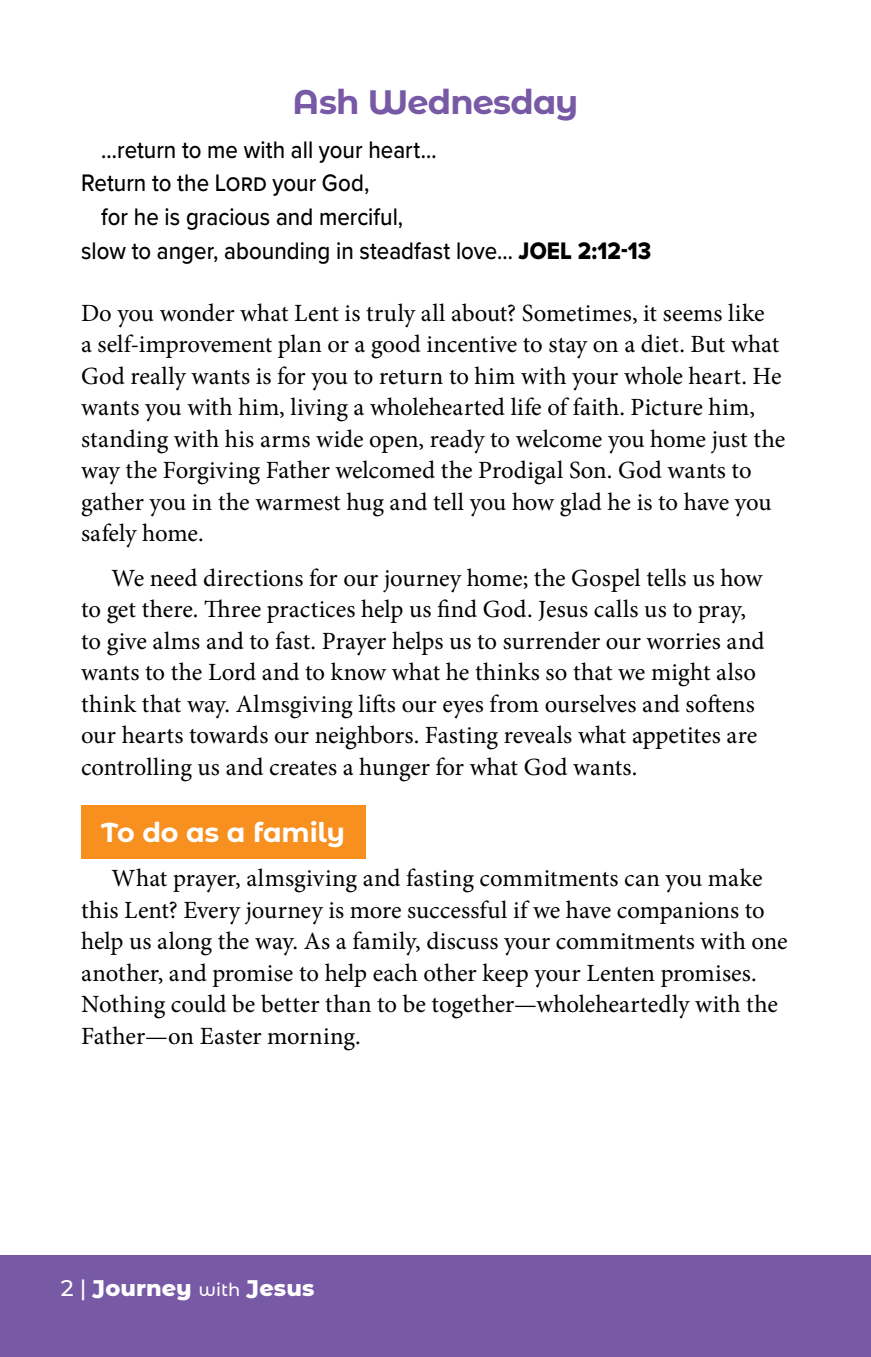
<style>
.page{position:relative;width:871px;height:1357px;background:#fff}
.page>*{position:absolute;margin:0;border:0;box-sizing:border-box;transform-origin:0 0}
.t1{font:700 33.75px "Montserrat Alternates";letter-spacing:-.025em;color:#7759a5}
.t2{font:700 27px "Montserrat Alternates";letter-spacing:-.01em;color:#fff}
.t3{font:24.75px/31.5px "Minion Pro";color:#000}
.t4{font:500 24.75px/33.8px "Proxima Nova";color:#000;scale:.9 1}
.t5{font:800 22.5px "Montserrat Alternates";letter-spacing:.005em;color:#fff}
.s1{font-family:"Proxima Nova Extrabld";font-weight:400}
.s2{font-weight:500}
.s3{font-weight:500;font-size:18px}
</style>
<div class="page">
<div style="left:0;top:1255px;width:871px;height:102px;background:#7759a5"></div>
<div style="left:81px;top:805px;width:284px;height:53px;background:#f7901e"></div>
<h1 class="t1" style="left:293px;top:77px;width:287px">Ash Wednesday</h1>
<p class="t4" style="left:81px;top:132px;width:396px;text-indent:20px">…return to me with all your heart…<br>Return to the Lord your God,</p>
<p class="t4" style="left:81px;top:199px;width:635px;text-indent:20px">for he is gracious and merciful,<br>slow to anger, abounding in steadfast love… <span class="s1">JOEL 2:12-13</span></p>
<p class="t3" style="left:81px;top:297px;width:705px">Do you wonder what Lent is truly all about? Sometimes, it seems like<br>a self-improvement plan or a good incentive to stay on a diet. But what God really wants is for you to return to him with your whole heart. He wants you with him, living a wholehearted life of faith. Picture him, standing with his arms wide open, ready to welcome you home just the way the Forgiving Father welcomed the Prodigal Son. God wants to gather you in the warmest hug and tell you how glad he is to have you safely home.</p>
<p class="t3" style="left:81px;top:562px;width:685px;text-indent:30px">We need directions for our journey home; the Gospel tells us how to get there. Three practices help us find God. Jesus calls us to pray, to give alms and to fast. Prayer helps us to surrender our worries and wants to the Lord and to know what he thinks so that we might also think that way. Almsgiving lifts our eyes from ourselves and softens our hearts towards our neighbors. Fasting reveals what appetites are controlling us and creates a hunger for what God wants.</p>
<p class="t2" style="left:101px;top:813px;width:245px">To do as a family</p>
<p class="t3" style="left:81px;top:863px;width:708px;text-indent:30px">What prayer, almsgiving and fasting commitments can you make this Lent? Every journey is more successful if we have companions to help us along the way. As a family, discuss your commitments with one another, and promise to help each other keep your Lenten promises.<br>Nothing could be better than to be together—wholeheartedly with the Father—on Easter morning.</p>
<p class="t5" style="left:61px;top:1272px;width:255px"><span class="s2">2 |</span> Journey <span class="s3">with</span> Jesus</p>
</div>
